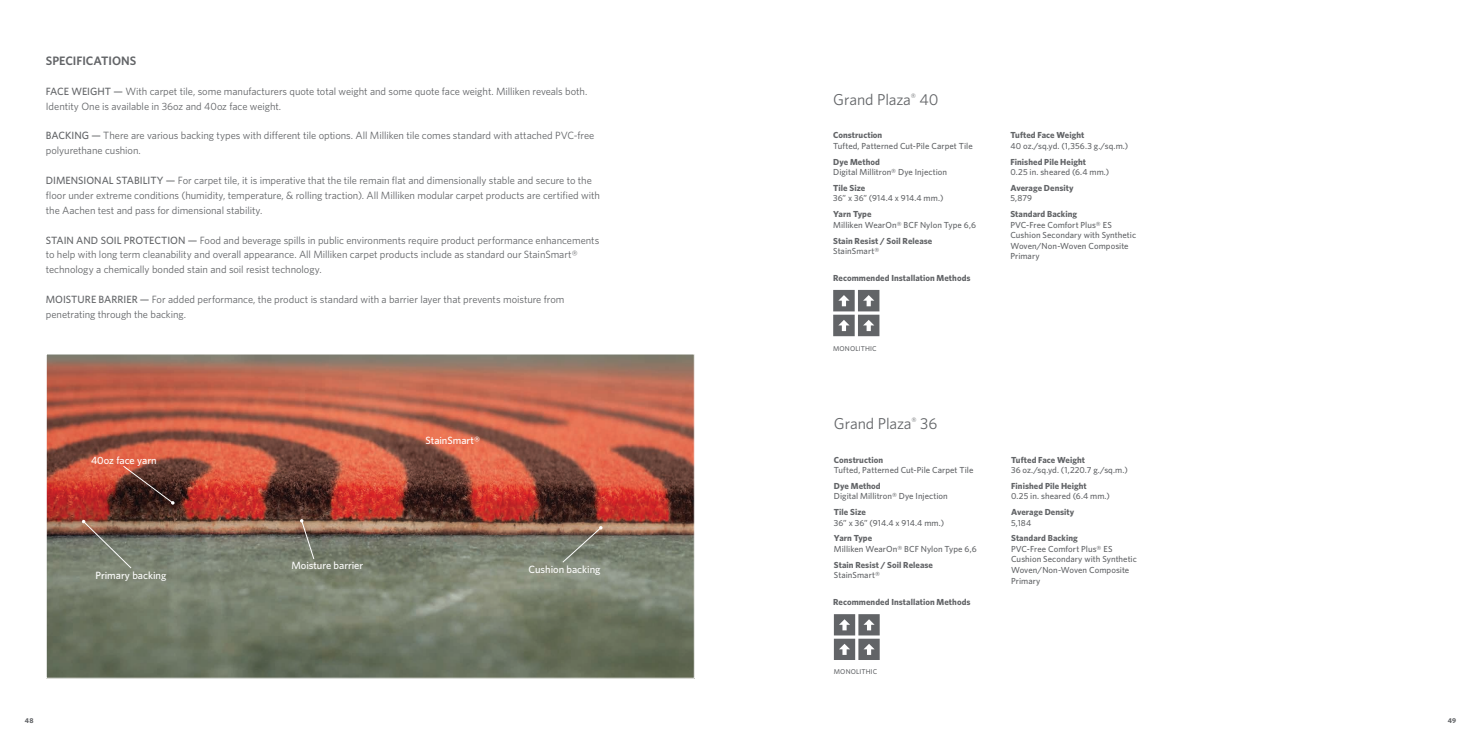
<style>
.page{position:relative;width:1481px;height:741px;background:#fff}
.page>*{position:absolute;margin:0;border:0;box-sizing:border-box;transform-origin:0 0}
.t1{font:15.75px "Whitney";letter-spacing:-.005em;color:#626467}
.t2{font:600 12.25px "Whitney";color:#626467}
.t3{font:10.5px/14.9px "Whitney";letter-spacing:-.005em;color:#626467}
.t4{font:500 10.5px "Whitney";letter-spacing:-.005em;color:#fff}
.t5{font:500 8.75px/10.5px "Whitney";letter-spacing:.005em;color:#626467}
.t6{font:700 8.75px "Whitney";letter-spacing:.005em;color:#626467}
.t7{font:500 7px "Whitney";letter-spacing:.02em;color:#626467}
.t8{font:700 7px "Whitney";color:#626467}
.s1{font-weight:500}
</style>
<div class="page">
<img style="left:48px;top:355px;width:645px;height:321px">
<svg style="left:122px;top:465px;width:53px;height:39px;background:#502f29"></svg>
<svg style="left:82px;top:519px;width:50px;height:50px;background:#7c7466"></svg>
<svg style="left:561px;top:526px;width:41px;height:37px;background:#837f6f"></svg>
<svg style="left:300px;top:519px;width:15px;height:41px"></svg>
<svg style="left:834px;top:614px;width:45px;height:45px"></svg>
<svg style="left:833px;top:290px;width:46px;height:46px"></svg>
<p class="t2" style="left:46px;top:52px;width:92px">SPECIFICATIONS</p>
<p class="t3" style="left:46px;top:83px;width:543px"><span class="s1">FACE WEIGHT —</span> With carpet tile, some manufacturers quote total weight and some quote face weight. Milliken reveals both.<br>Identity One is available in 36oz and 40oz face weight.</p>
<p class="t3" style="left:46px;top:128px;width:550px"><span class="s1">BACKING —</span> There are various backing types with different tile options. All Milliken tile comes standard with attached PVC-free polyurethane cushion.</p>
<p class="t3" style="left:46px;top:172px;width:555px"><span class="s1">DIMENSIONAL STABILITY —</span> For carpet tile, it is imperative that the tile remain flat and dimensionally stable and secure to the floor under extreme conditions (humidity, temperature, &amp; rolling traction). All Milliken modular carpet products are certified with the Aachen test and pass for dimensional stability.</p>
<p class="t3" style="left:46px;top:232px;width:555px"><span class="s1">STAIN AND SOIL PROTECTION —</span> Food and beverage spills in public environments require product performance enhancements to help with long term cleanability and overall appearance. All Milliken carpet products include as standard our StainSmart® technology a chemically bonded stain and soil resist technology.</p>
<p class="t3" style="left:46px;top:291px;width:520px"><span class="s1">MOISTURE BARRIER —</span> For added performance, the product is standard with a barrier layer that prevents moisture from penetrating through the backing.</p>
<p class="t4" style="left:91px;top:453px;width:67px">40oz face yarn</p>
<p class="t4" style="left:96px;top:568px;width:72px">Primary backing</p>
<p class="t4" style="left:291px;top:558px;width:73px">Moisture barrier</p>
<p class="t4" style="left:425px;top:433px;width:56px">StainSmart®</p>
<p class="t4" style="left:528px;top:562px;width:73px">Cushion backing</p>
<h1 class="t1" style="left:833px;top:89px;width:107px">Grand Plaza<sup>®</sup> 40</h1>
<p class="t6" style="left:833px;top:129px;width:51px">Construction</p>
<p class="t5" style="left:833px;top:140px;width:141px">Tufted, Patterned Cut-Pile Carpet Tile</p>
<p class="t6" style="left:833px;top:156px;width:48px">Dye Method</p>
<p class="t5" style="left:833px;top:167px;width:115px">Digital Millitron® Dye Injection</p>
<p class="t6" style="left:833px;top:182px;width:34px">Tile Size</p>
<p class="t5" style="left:833px;top:193px;width:112px">36” x 36” (914.4 x 914.4 mm.)</p>
<p class="t6" style="left:833px;top:208px;width:40px">Yarn Type</p>
<p class="t5" style="left:833px;top:219px;width:144px">Milliken WearOn® BCF Nylon Type 6,6</p>
<p class="t6" style="left:833px;top:234px;width:101px">Stain Resist / Soil Release</p>
<p class="t5" style="left:833px;top:245px;width:48px">StainSmart®</p>
<p class="t6" style="left:833px;top:271px;width:139px">Recommended Installation Methods</p>
<p class="t7" style="left:833px;top:343px;width:45px">MONOLITHIC</p>
<h1 class="t1" style="left:834px;top:413px;width:105px">Grand Plaza<sup>®</sup> 36</h1>
<p class="t6" style="left:834px;top:453px;width:51px">Construction</p>
<p class="t5" style="left:834px;top:464px;width:141px">Tufted, Patterned Cut-Pile Carpet Tile</p>
<p class="t6" style="left:834px;top:480px;width:48px">Dye Method</p>
<p class="t5" style="left:834px;top:491px;width:115px">Digital Millitron® Dye Injection</p>
<p class="t6" style="left:834px;top:506px;width:34px">Tile Size</p>
<p class="t5" style="left:834px;top:517px;width:112px">36” x 36” (914.4 x 914.4 mm.)</p>
<p class="t6" style="left:834px;top:532px;width:40px">Yarn Type</p>
<p class="t5" style="left:834px;top:543px;width:144px">Milliken WearOn® BCF Nylon Type 6,6</p>
<p class="t6" style="left:834px;top:558px;width:101px">Stain Resist / Soil Release</p>
<p class="t5" style="left:834px;top:569px;width:48px">StainSmart®</p>
<p class="t6" style="left:833px;top:595px;width:139px">Recommended Installation Methods</p>
<p class="t7" style="left:834px;top:667px;width:45px">MONOLITHIC</p>
<p class="t6" style="left:1010px;top:129px;width:75px">Tufted Face Weight</p>
<p class="t5" style="left:1010px;top:140px;width:119px">40 oz./sq.yd. (1,356.3 g./sq.m.)</p>
<p class="t6" style="left:1010px;top:156px;width:77px">Finished Pile Height</p>
<p class="t5" style="left:1010px;top:167px;width:100px">0.25 in. sheared (6.4 mm.)</p>
<p class="t6" style="left:1010px;top:182px;width:65px">Average Density</p>
<p class="t5" style="left:1010px;top:193px;width:23px">5,879</p>
<p class="t6" style="left:1010px;top:208px;width:68px">Standard Backing</p>
<p class="t5" style="left:1010px;top:219px;width:127px">PVC-Free Comfort Plus® ES<br>Cushion Secondary with Synthetic<br>Woven/Non-Woven Composite<br>Primary</p>
<p class="t6" style="left:1011px;top:453px;width:75px">Tufted Face Weight</p>
<p class="t5" style="left:1011px;top:464px;width:118px">36 oz./sq.yd. (1,220.7 g./sq.m.)</p>
<p class="t6" style="left:1011px;top:480px;width:77px">Finished Pile Height</p>
<p class="t5" style="left:1011px;top:491px;width:100px">0.25 in. sheared (6.4 mm.)</p>
<p class="t6" style="left:1011px;top:506px;width:65px">Average Density</p>
<p class="t5" style="left:1011px;top:517px;width:22px">5,184</p>
<p class="t6" style="left:1011px;top:532px;width:68px">Standard Backing</p>
<p class="t5" style="left:1011px;top:543px;width:127px">PVC-Free Comfort Plus® ES<br>Cushion Secondary with Synthetic<br>Woven/Non-Woven Composite<br>Primary</p>
<p class="t8" style="left:25px;top:715px;width:10px">48</p>
<p class="t8" style="left:1447px;top:715px;width:10px">49</p>
</div>
